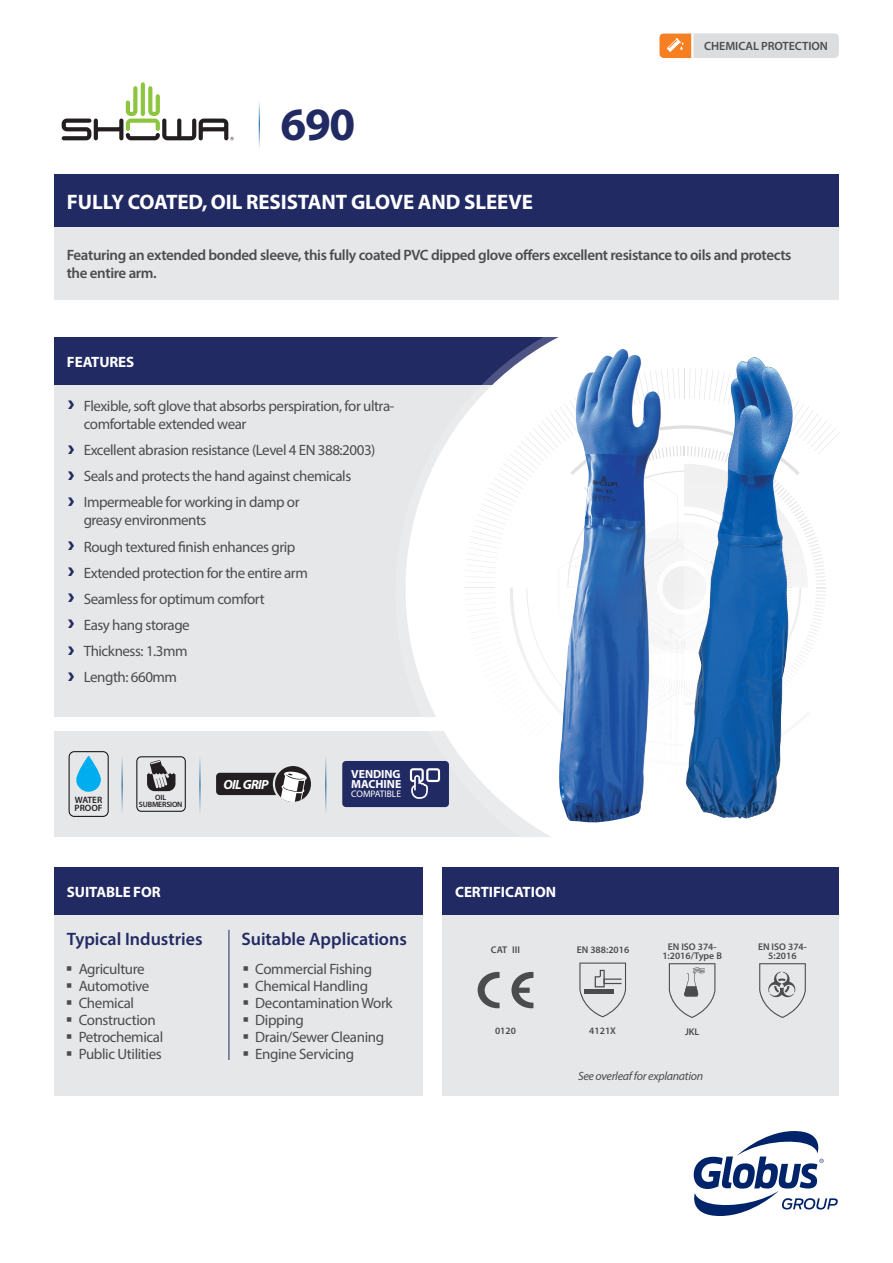
<style>
.page{position:relative;width:893px;height:1263px;background:#fff}
.page>*{position:absolute;margin:0;border:0;box-sizing:border-box;transform-origin:0 0}
.PRODUCT_NAME{font:700 46.5px "Myriad Pro";color:#222a64}
.SHORT_DESCRIPTION{font:700 21px "Myriad Pro";letter-spacing:-.005em;color:#fff}
.PANEL_SUB-HEAD{font:600 18px "Myriad Pro";color:#222a64}
.t1{font:15px/18px "Myriad Pro";letter-spacing:-.03em;color:#4b4c4d}
.LONG_DESCRIPTION{font:600 15px/18px "Myriad Pro";letter-spacing:-.025em;color:#4b4c4d}
.PANEL_HEADING{font:700 15px "Myriad Pro";letter-spacing:-.005em;color:#fff}
.t2{font:italic 700 13.35px "Myriad Pro";letter-spacing:-.05em;color:#fff}
.t3{font:italic 12px "Myriad Pro";letter-spacing:-.025em;color:#4b4c4d}
.t4{font:600 12px "Myriad Pro";letter-spacing:-.005em;color:#4b4c4d}
.t5{font:700 11.85px/10.5px "Myriad Pro";letter-spacing:-.005em;color:#fff}
.CERTIFICATION_TEXT{font:600 9.75px/9px "Myriad Pro";color:#4b4c4d;text-align:center}
.t6{font:9.45px "Myriad Pro";letter-spacing:-.005em;color:#fff}
.t7{font:600 9.15px/8.2px "Myriad Pro";color:#231f20}
.t8{font:600 7.8px/6.9px "Myriad Pro";letter-spacing:-.025em;color:#231f20;text-align:center}
</style>
<div class="page">
<div style="left:54px;top:385px;width:778px;height:331px;background:#e6e7e9"></div>
<div style="left:54px;top:731px;width:580px;height:106px;background:#e6e7e9"></div>
<div style="left:54px;top:337px;width:586px;height:48px;background:#222a64"></div>
<div style="left:54px;top:915px;width:368px;height:181px;background:#e6e7e9"></div>
<hr style="left:229px;top:930px;width:1px;height:130px;background:#222a64">
<div style="left:54px;top:867px;width:368px;height:48px;background:#222a64"></div>
<div style="left:442px;top:867px;width:397px;height:48px;background:#222a64"></div>
<svg style="left:395px;top:337px;width:245px;height:500px"></svg>
<div style="left:630px;top:641px;width:9px;height:197px;background:#fff"></div>
<div style="left:618px;top:584px;width:18px;height:254px;background:#fff"></div>
<hr style="left:675px;top:678px;width:3px;height:160px;background:#231f20">
<hr style="left:669px;top:629px;width:3px;height:209px;background:#231f20">
<svg style="left:465px;top:368px;width:375px;height:450px"></svg>
<hr style="left:259px;top:99px;width:1px;height:50px;background:#005292">
<div style="left:54px;top:174px;width:785px;height:53px;background:#222a64"></div>
<div style="left:442px;top:915px;width:397px;height:181px;background:#e6e7e9"></div>
<svg style="left:141px;top:82px;width:4px;height:34px"></svg>
<svg style="left:62px;top:86px;width:172px;height:54px"></svg>
<div style="left:658px;top:32px;width:182px;height:27px;background:#dcdddf;border-radius:6px"></div>
<div style="left:656px;top:30px;width:186px;height:31px;border:3px solid #fff;border-radius:6px"></div>
<svg style="left:659px;top:33px;width:36px;height:25px"></svg>
<svg style="left:693px;top:1131px;width:145px;height:85px"></svg>
<div style="left:54px;top:227px;width:785px;height:73px;background:#e6e7e9"></div>
<svg style="left:579px;top:962px;width:47px;height:55px"></svg>
<svg style="left:669px;top:963px;width:46px;height:55px"></svg>
<svg style="left:759px;top:963px;width:47px;height:55px"></svg>
<svg style="left:511px;top:972px;width:22px;height:36px"></svg>
<svg style="left:478px;top:972px;width:22px;height:36px"></svg>
<img style="left:557px;top:349px;width:239px;height:475px">
<div style="left:342px;top:761px;width:107px;height:46px;background:#222a64;border-radius:4px"></div>
<svg style="left:410px;top:768px;width:30px;height:31px"></svg>
<div style="left:216px;top:773px;width:63px;height:22px;background:#231f20;border-radius:4px"></div>
<svg style="left:274px;top:765px;width:38px;height:38px"></svg>
<svg style="left:279px;top:771px;width:28px;height:30px"></svg>
<div style="left:273px;top:764px;width:40px;height:40px;border:2px solid #e6e7e9;border-radius:50%"></div>
<hr style="left:122px;top:754px;width:1px;height:59px;background:#005292">
<hr style="left:200px;top:754px;width:1px;height:59px;background:#005292">
<hr style="left:326px;top:754px;width:1px;height:59px;background:#005292">
<svg style="left:76px;top:755px;width:25px;height:37px"></svg>
<div style="left:69px;top:751px;width:39px;height:66px;border:1px solid #040503;border-radius:5px"></div>
<div style="left:137px;top:757px;width:48px;height:54px;border:1px solid #040503;border-radius:4px"></div>
<svg style="left:147px;top:760px;width:28px;height:31px"></svg>
<p class="PRODUCT_NAME" style="left:281px;top:94px;width:76px">690</p>
<p class="SHORT_DESCRIPTION" style="left:67px;top:188px;width:467px">FULLY COATED, OIL RESISTANT GLOVE AND SLEEVE</p>
<p class="t4" style="left:704px;top:39px;width:125px">CHEMICAL PROTECTION</p>
<p class="LONG_DESCRIPTION" style="left:67px;top:246px;width:726px">Featuring an extended bonded sleeve, this fully coated PVC dipped glove offers excellent resistance to oils and protects the entire arm.</p>
<p class="PANEL_HEADING" style="left:67px;top:352px;width:69px">FEATURES</p>
<p class="t1" style="left:84px;top:397px;width:312px">Flexible, soft glove that absorbs perspiration, for ultra&shy;comfortable extended wear</p>
<p class="t1" style="left:84px;top:441px;width:293px">Excellent abrasion resistance (Level 4 EN 388:2003)</p>
<p class="t1" style="left:84px;top:467px;width:269px">Seals and protects the hand against chemicals</p>
<p class="t1" style="left:84px;top:493px;width:217px">Impermeable for working in damp or greasy environments</p>
<p class="t1" style="left:84px;top:537px;width:213px">Rough textured finish enhances grip</p>
<p class="t1" style="left:84px;top:563px;width:226px">Extended protection for the entire arm</p>
<p class="t1" style="left:84px;top:589px;width:182px">Seamless for optimum comfort</p>
<p class="t1" style="left:84px;top:616px;width:108px">Easy hang storage</p>
<p class="t1" style="left:84px;top:642px;width:105px">Thickness: 1.3mm</p>
<p class="t1" style="left:84px;top:668px;width:95px">Length: 660mm</p>
<p class="t7" style="left:75px;top:795px;width:30px">WATER<br>PROOF</p>
<p class="t8" style="left:139px;top:794px;width:45px">OIL<br>SUBMERSION</p>
<p class="t2" style="left:223px;top:776px;width:47px">OIL GRIP</p>
<p class="t5" style="left:351px;top:768px;width:52px">VENDING<br>MACHINE</p>
<p class="t6" style="left:351px;top:788px;width:51px">COMPATIBLE</p>
<p class="PANEL_HEADING" style="left:67px;top:882px;width:95px">SUITABLE FOR</p>
<p class="PANEL_HEADING" style="left:455px;top:882px;width:102px">CERTIFICATION</p>
<p class="PANEL_SUB-HEAD" style="left:67px;top:928px;width:137px">Typical Industries</p>
<p class="PANEL_SUB-HEAD" style="left:241px;top:928px;width:167px">Suitable Applications</p>
<p class="t1" style="left:79px;top:960px;width:68px">Agriculture</p>
<p class="t1" style="left:79px;top:977px;width:72px">Automotive</p>
<p class="t1" style="left:79px;top:994px;width:57px">Chemical</p>
<p class="t1" style="left:79px;top:1011px;width:78px">Construction</p>
<p class="t1" style="left:79px;top:1028px;width:86px">Petrochemical</p>
<p class="t1" style="left:79px;top:1045px;width:85px">Public Utilities</p>
<p class="t1" style="left:255px;top:960px;width:118px">Commercial Fishing</p>
<p class="t1" style="left:255px;top:977px;width:114px">Chemical Handling</p>
<p class="t1" style="left:255px;top:994px;width:139px">Decontamination Work</p>
<p class="t1" style="left:255px;top:1011px;width:50px">Dipping</p>
<p class="t1" style="left:255px;top:1028px;width:130px">Drain/Sewer Cleaning</p>
<p class="t1" style="left:255px;top:1045px;width:100px">Engine Servicing</p>
<p class="CERTIFICATION_TEXT" style="left:491px;top:945px;width:18px">CAT</p>
<p class="CERTIFICATION_TEXT" style="left:512px;top:945px;width:9px">III</p>
<p class="CERTIFICATION_TEXT" style="left:577px;top:945px;width:54px">EN 388:2016</p>
<p class="CERTIFICATION_TEXT" style="left:662px;top:941px;width:61px">EN ISO 374-<br>1:2016/Type B</p>
<p class="CERTIFICATION_TEXT" style="left:758px;top:941px;width:50px">EN ISO 374-<br>5:2016</p>
<p class="CERTIFICATION_TEXT" style="left:495px;top:1026px;width:22px">0120</p>
<p class="CERTIFICATION_TEXT" style="left:589px;top:1026px;width:28px">4121X</p>
<p class="CERTIFICATION_TEXT" style="left:685px;top:1027px;width:16px">JKL</p>
<p class="t3" style="left:578px;top:1068px;width:127px">See overleaf for explanation</p>
</div>
